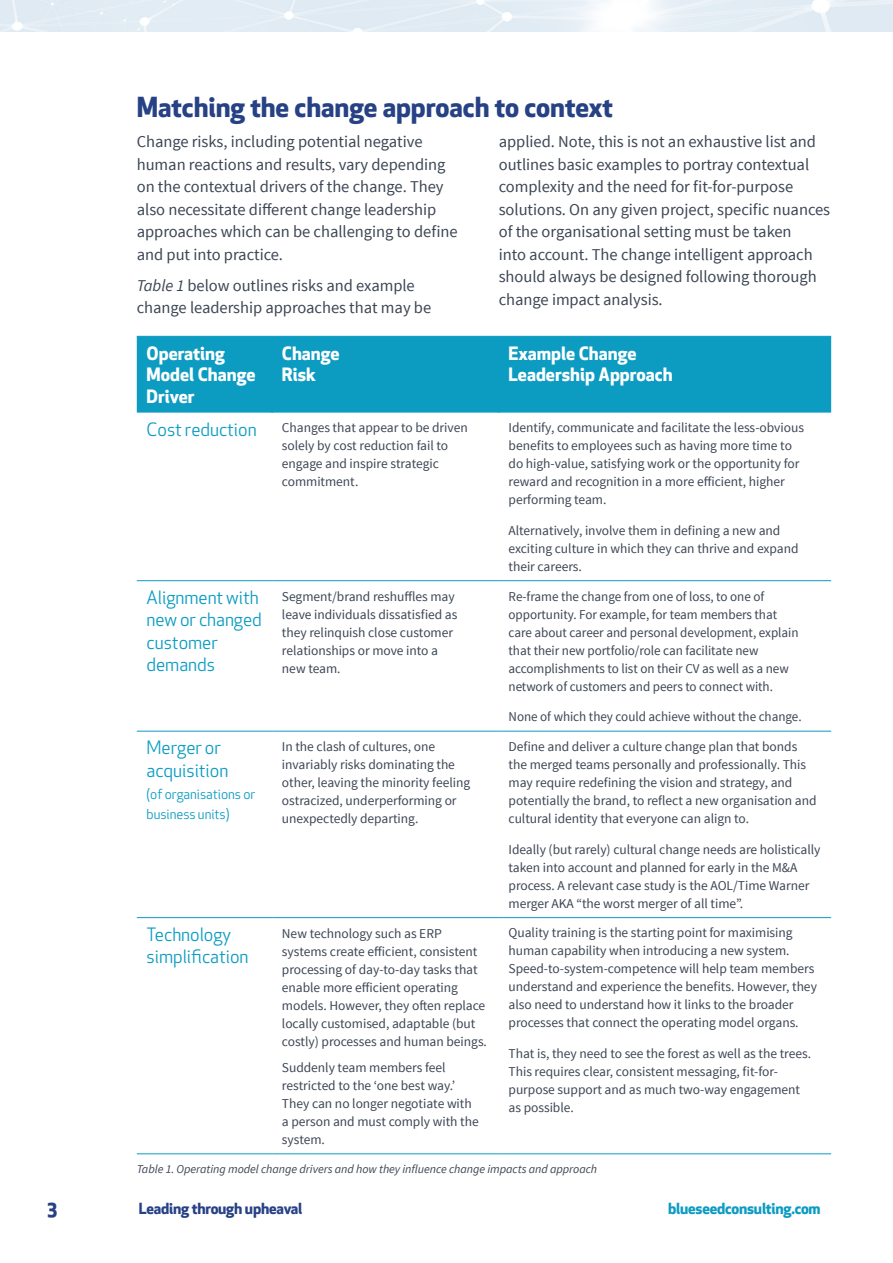
<style>
.page{position:relative;width:893px;height:1263px;background:#fff}
.page>*{position:absolute;margin:0;border:0;box-sizing:border-box;transform-origin:0 0}
.t1{font:700 27px "Apex New";letter-spacing:-.005em;color:#274185}
.t2{font:700 19.5px "Apex New";color:#274185}
.t3{font:18px/22.5px "Apex New";letter-spacing:-.005em;color:#0c9cc2}
.t4{font:700 18px/21.6px "Apex New";color:#fff}
.t5{font:16.5px/22.5px "Source Sans Pro";letter-spacing:-.005em;color:#3d4654}
.t6{font:700 15px "Apex New";letter-spacing:-.015em;color:#274185}
.t7{font:700 15px "Apex New";letter-spacing:-.015em;color:#0c9cc2}
.t8{font:13.5px/18px "Source Sans Pro";letter-spacing:-.005em;color:#3d4654}
.t9{font:13.5px/19.5px "Apex New";letter-spacing:-.005em;color:#0c9cc2}
.t10{font:italic 12px "Source Sans Pro";letter-spacing:-.005em;color:#3d4654}
.s1{font-style:italic}
</style>
<div class="page">
<img style="left:0;top:0;width:893px;height:32px">
<div style="left:137px;top:337px;width:694px;height:76px;background:#0c9cc2"></div>
<hr style="left:271px;top:337px;width:2px;height:76px;background:#0c9cc2">
<hr style="left:498px;top:337px;width:1px;height:76px;background:#0c9cc2">
<hr style="left:137px;top:336px;width:135px;height:1px;background:#0c9cc2">
<hr style="left:272px;top:336px;width:227px;height:1px;background:#0c9cc2">
<hr style="left:499px;top:336px;width:332px;height:1px;background:#0c9cc2">
<hr style="left:137px;top:580px;width:135px;height:1px;background:#0c9cc2">
<hr style="left:272px;top:580px;width:227px;height:1px;background:#0c9cc2">
<hr style="left:499px;top:580px;width:332px;height:1px;background:#0c9cc2">
<hr style="left:137px;top:731px;width:135px;height:1px;background:#0c9cc2">
<hr style="left:272px;top:731px;width:227px;height:1px;background:#0c9cc2">
<hr style="left:499px;top:731px;width:332px;height:1px;background:#0c9cc2">
<hr style="left:137px;top:917px;width:135px;height:1px;background:#0c9cc2">
<hr style="left:272px;top:917px;width:227px;height:1px;background:#0c9cc2">
<hr style="left:499px;top:917px;width:332px;height:1px;background:#0c9cc2">
<hr style="left:137px;top:1153px;width:135px;height:1px;background:#0c9cc2">
<hr style="left:272px;top:1153px;width:227px;height:1px;background:#0c9cc2">
<hr style="left:499px;top:1153px;width:332px;height:1px;background:#0c9cc2">
<h2 class="t2" style="left:47px;top:1194px;width:12px">3</h2>
<h1 class="t1" style="left:137px;top:87px;width:478px">Matching the change approach to context</h1>
<p class="t5" style="left:137px;top:131px;width:322px">Change risks, including potential negative human reactions and results, vary depending on the contextual drivers of the change. They also necessitate different change leadership approaches which can be challenging to define and put into practice.</p>
<p class="t5" style="left:137px;top:274px;width:296px"><span class="s1">Table 1</span> below outlines risks and example change leadership approaches that may be</p>
<p class="t5" style="left:499px;top:131px;width:333px">applied. Note, this is not an exhaustive list and outlines basic examples to portray contextual complexity and the need for fit-for-purpose solutions. On any given project, specific nuances of the organisational setting must be taken<br>into account. The change intelligent approach should always be designed following thorough change impact analysis.</p>
<h3 class="t4" style="left:147px;top:341px;width:110px">Operating<br>Model Change<br>Driver</h3>
<h3 class="t4" style="left:282px;top:341px;width:59px">Change<br>Risk</h3>
<h3 class="t4" style="left:509px;top:341px;width:166px">Example Change<br>Leadership Approach</h3>
<h3 class="t3" style="left:147px;top:418px;width:112px">Cost reduction</h3>
<p class="t8" style="left:282px;top:419px;width:187px">Changes that appear to be driven solely by cost reduction fail to engage and inspire strategic commitment.</p>
<p class="t8" style="left:509px;top:419px;width:297px">Identify, communicate and facilitate the less-obvious benefits to employees such as having more time to do high-value, satisfying work or the opportunity for reward and recognition in a more efficient, higher performing team.</p>
<p class="t8" style="left:509px;top:522px;width:291px">Alternatively, involve them in defining a new and exciting culture in which they can thrive and expand their careers.</p>
<h3 class="t3" style="left:147px;top:586px;width:117px">Alignment with new or changed customer demands</h3>
<p class="t8" style="left:282px;top:587px;width:177px">Segment/brand reshuffles may leave individuals dissatisfied as they relinquish close customer relationships or move into a new team.</p>
<p class="t8" style="left:509px;top:587px;width:291px">Re-frame the change from one of loss, to one of opportunity. For example, for team members that care about career and personal development, explain that their new portfolio/role can facilitate new accomplishments to list on their CV as well as a new network of customers and peers to connect with.</p>
<p class="t8" style="left:509px;top:708px;width:295px">None of which they could achieve without the change.</p>
<h3 class="t3" style="left:147px;top:737px;width:83px">Merger or acquisition</h3>
<p class="t9" style="left:147px;top:785px;width:110px">(of organisations or business units)</p>
<p class="t8" style="left:282px;top:738px;width:190px">In the clash of cultures, one invariably risks dominating the other, leaving the minority feeling ostracized, underperforming or unexpectedly departing.</p>
<p class="t8" style="left:509px;top:738px;width:310px">Define and deliver a culture change plan that bonds the merged teams personally and professionally. This may require redefining the vision and strategy, and potentially the brand, to reflect a new organisation and cultural identity that everyone can align to.</p>
<p class="t8" style="left:509px;top:840px;width:313px">Ideally (but rarely) cultural change needs are holistically taken into account and planned for early in the M&amp;A process. A relevant case study is the AOL/Time Warner merger AKA “the worst merger of all time”.</p>
<h3 class="t3" style="left:147px;top:923px;width:104px">Technology simplification</h3>
<p class="t8" style="left:282px;top:924px;width:207px">New technology such as ERP systems create efficient, consistent processing of day-to-day tasks that enable more efficient operating models. However, they often replace locally customised, adaptable (but costly) processes and human beings.</p>
<p class="t8" style="left:282px;top:1059px;width:198px">Suddenly team members feel restricted to the ‘one best way.’<br>They can no longer negotiate with a person and must comply with the system.</p>
<p class="t8" style="left:509px;top:924px;width:310px">Quality training is the starting point for maximising human capability when introducing a new system.<br>Speed-to-system-competence will help team members understand and experience the benefits. However, they also need to understand how it links to the broader processes that connect the operating model organs.</p>
<p class="t8" style="left:509px;top:1045px;width:304px">That is, they need to see the forest as well as the trees.<br>This requires clear, consistent messaging, fit-for&shy;purpose support and as much two-way engagement as possible.</p>
<p class="t10" style="left:137px;top:1161px;width:462px">Table 1. Operating model change drivers and how they influence change impacts and approach</p>
<p class="t6" style="left:139px;top:1198px;width:165px">Leading through upheaval</p>
<p class="t7" style="left:668px;top:1198px;width:154px">blueseedconsulting.com</p>
</div>
